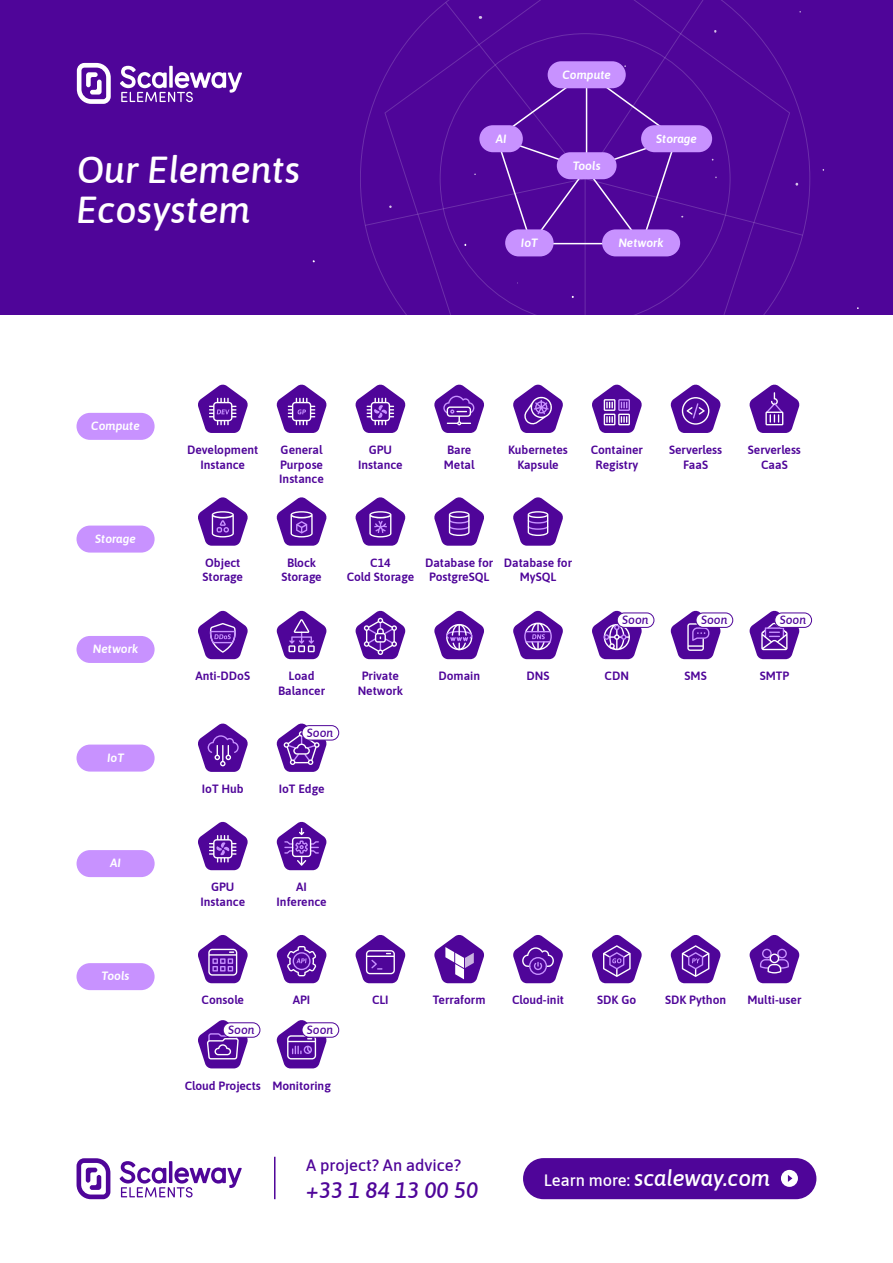
<style>
.page{position:relative;width:893px;height:1263px;background:#fff}
.page>*{position:absolute;margin:0;border:0;box-sizing:border-box;transform-origin:0 0}
.t1{font:italic 500 37.5px/40.5px "Asap";color:#fff}
.t2{font:italic 500 22.5px "Asap";color:#fff}
.t3{font:italic 500 22.5px "Asap";color:#4f0599}
.t4{font:500 16.5px "Asap";color:#4f0599}
.t5{font:600 12px/14.4px "Asap";color:#4f0599;text-align:center}
.t6{font:italic 600 12px "Asap";color:#fff}
.t7{font:italic 500 12px "Asap";color:#4f0599}
.s1{font-style:normal;font-size:16.5px}
</style>
<div class="page">
<div style="left:0;top:0;width:893px;height:315px;background:#4f0599"></div>
<svg style="left:634px;top:0;width:169px;height:236px"></svg>
<svg style="left:365px;top:2px;width:318px;height:313px"></svg>
<div style="left:557px;top:152px;width:60px;height:27px;background:#c892ff;border-radius:14px"></div>
<div style="left:548px;top:61px;width:78px;height:27px;background:#c892ff;border-radius:14px"></div>
<div style="left:641px;top:125px;width:71px;height:27px;background:#c892ff;border-radius:14px"></div>
<div style="left:602px;top:229px;width:78px;height:27px;background:#c892ff;border-radius:14px"></div>
<div style="left:505px;top:229px;width:49px;height:27px;background:#c892ff;border-radius:14px"></div>
<div style="left:479px;top:125px;width:44px;height:27px;background:#c892ff;border-radius:14px"></div>
<svg style="left:434px;top:384px;width:50px;height:49px"></svg>
<svg style="left:749px;top:384px;width:51px;height:49px"></svg>
<svg style="left:592px;top:384px;width:50px;height:49px"></svg>
<svg style="left:670px;top:384px;width:51px;height:49px"></svg>
<svg style="left:198px;top:384px;width:50px;height:49px"></svg>
<svg style="left:276px;top:384px;width:51px;height:49px"></svg>
<svg style="left:355px;top:384px;width:51px;height:49px"></svg>
<svg style="left:513px;top:384px;width:50px;height:49px"></svg>
<div style="left:77px;top:413px;width:78px;height:27px;background:#c892ff;border-radius:14px"></div>
<svg style="left:276px;top:497px;width:51px;height:49px"></svg>
<svg style="left:355px;top:497px;width:51px;height:49px"></svg>
<svg style="left:513px;top:497px;width:50px;height:49px"></svg>
<svg style="left:434px;top:497px;width:50px;height:49px"></svg>
<svg style="left:198px;top:497px;width:50px;height:49px"></svg>
<div style="left:77px;top:526px;width:78px;height:27px;background:#c892ff;border-radius:14px"></div>
<svg style="left:592px;top:610px;width:50px;height:49px"></svg>
<svg style="left:198px;top:610px;width:50px;height:49px"></svg>
<svg style="left:513px;top:610px;width:50px;height:49px"></svg>
<svg style="left:434px;top:610px;width:50px;height:49px"></svg>
<svg style="left:276px;top:610px;width:51px;height:49px"></svg>
<svg style="left:670px;top:610px;width:51px;height:49px"></svg>
<svg style="left:749px;top:610px;width:51px;height:49px"></svg>
<svg style="left:355px;top:610px;width:51px;height:49px"></svg>
<div style="left:77px;top:636px;width:78px;height:27px;background:#c892ff;border-radius:14px"></div>
<div style="left:77px;top:744px;width:78px;height:27px;background:#c892ff;border-radius:14px"></div>
<svg style="left:276px;top:821px;width:51px;height:49px"></svg>
<svg style="left:198px;top:821px;width:50px;height:49px"></svg>
<div style="left:77px;top:850px;width:78px;height:27px;background:#c892ff;border-radius:14px"></div>
<svg style="left:276px;top:935px;width:51px;height:48px"></svg>
<svg style="left:355px;top:935px;width:51px;height:48px"></svg>
<svg style="left:513px;top:935px;width:50px;height:48px"></svg>
<svg style="left:198px;top:935px;width:50px;height:48px"></svg>
<svg style="left:749px;top:935px;width:51px;height:48px"></svg>
<svg style="left:592px;top:935px;width:50px;height:48px"></svg>
<svg style="left:670px;top:935px;width:51px;height:48px"></svg>
<svg style="left:434px;top:935px;width:50px;height:48px"></svg>
<svg style="left:198px;top:1020px;width:50px;height:48px"></svg>
<svg style="left:276px;top:1020px;width:51px;height:48px"></svg>
<div style="left:77px;top:963px;width:78px;height:27px;background:#c892ff;border-radius:14px"></div>
<svg style="left:77px;top:63px;width:34px;height:41px"></svg>
<svg style="left:120px;top:66px;width:122px;height:36px"></svg>
<div style="left:617px;top:613px;width:37px;height:14px;background:#fff;border-radius:7px"></div>
<div style="left:617px;top:612px;width:37px;height:16px;border:1px solid #4f0599;border-radius:7px"></div>
<div style="left:696px;top:613px;width:37px;height:14px;background:#fff;border-radius:7px"></div>
<div style="left:696px;top:612px;width:37px;height:16px;border:1px solid #4f0599;border-radius:7px"></div>
<div style="left:775px;top:613px;width:37px;height:14px;background:#fff;border-radius:7px"></div>
<div style="left:774px;top:612px;width:38px;height:16px;border:1px solid #4f0599;border-radius:7px"></div>
<svg style="left:276px;top:723px;width:51px;height:49px"></svg>
<svg style="left:198px;top:723px;width:50px;height:49px"></svg>
<div style="left:302px;top:726px;width:37px;height:14px;background:#fff;border-radius:7px"></div>
<div style="left:302px;top:725px;width:37px;height:15px;border:1px solid #4f0599;border-radius:7px"></div>
<div style="left:302px;top:1023px;width:37px;height:14px;background:#fff;border-radius:7px"></div>
<div style="left:302px;top:1022px;width:37px;height:15px;border:1px solid #4f0599;border-radius:7px"></div>
<div style="left:223px;top:1023px;width:37px;height:14px;background:#fff;border-radius:7px"></div>
<div style="left:223px;top:1022px;width:37px;height:15px;border:1px solid #4f0599;border-radius:7px"></div>
<svg style="left:77px;top:1158px;width:33px;height:41px"></svg>
<svg style="left:120px;top:1161px;width:122px;height:36px"></svg>
<hr style="left:274px;top:1157px;width:1px;height:42px;background:#4f0599">
<div style="left:523px;top:1158px;width:293px;height:41px;background:#4f0599;border-radius:21px"></div>
<div style="left:781px;top:1170px;width:17px;height:17px;background:#fff;border-radius:50%"></div>
<svg style="left:788px;top:1175px;width:4px;height:7px"></svg>
<p class="t6" style="left:496px;top:130px;width:12px">AI</p>
<p class="t6" style="left:562px;top:66px;width:50px">Compute</p>
<h1 class="t1" style="left:77px;top:147px;width:225px">Our Elements<br>Ecosystem</h1>
<p class="t6" style="left:573px;top:157px;width:29px">Tools</p>
<p class="t6" style="left:656px;top:130px;width:42px">Storage</p>
<p class="t6" style="left:521px;top:234px;width:18px">IoT</p>
<p class="t6" style="left:618px;top:234px;width:47px">Network</p>
<p class="t6" style="left:91px;top:418px;width:50px">Compute</p>
<p class="t6" style="left:95px;top:530px;width:42px">Storage</p>
<p class="t6" style="left:93px;top:641px;width:47px">Network</p>
<p class="t6" style="left:107px;top:749px;width:18px">IoT</p>
<p class="t6" style="left:110px;top:855px;width:12px">AI</p>
<p class="t6" style="left:102px;top:968px;width:29px">Tools</p>
<p class="t5" style="left:187px;top:442px;width:73px">Development<br>Instance</p>
<p class="t5" style="left:279px;top:442px;width:46px;text-align:justify">General Purpose Instance</p>
<p class="t5" style="left:358px;top:442px;width:46px">GPU<br>Instance</p>
<p class="t5" style="left:444px;top:442px;width:32px;text-align:left">Bare<br>Metal</p>
<p class="t5" style="left:508px;top:442px;width:61px">Kubernetes<br>Kapsule</p>
<p class="t5" style="left:591px;top:442px;width:54px">Container<br>Registry</p>
<p class="t5" style="left:669px;top:442px;width:54px">Serverless<br>FaaS</p>
<p class="t5" style="left:748px;top:442px;width:54px">Serverless<br>CaaS</p>
<p class="t5" style="left:203px;top:555px;width:42px;text-align:left">Object<br>Storage</p>
<p class="t5" style="left:281px;top:555px;width:42px">Block<br>Storage</p>
<p class="t5" style="left:347px;top:555px;width:69px">C14<br>Cold Storage</p>
<p class="t5" style="left:425px;top:555px;width:70px">Database for<br>PostgreSQL</p>
<p class="t5" style="left:504px;top:555px;width:70px">Database for<br>MySQL</p>
<p class="t7" style="left:622px;top:611px;width:28px">Soon</p>
<p class="t7" style="left:701px;top:611px;width:28px">Soon</p>
<p class="t7" style="left:780px;top:611px;width:28px">Soon</p>
<p class="t5" style="left:195px;top:668px;width:56px">Anti-DDoS</p>
<p class="t5" style="left:289px;top:668px;width:27px">Load</p>
<p class="t5" style="left:438px;top:668px;width:43px">Domain</p>
<p class="t5" style="left:278px;top:683px;width:49px">Balancer</p>
<p class="t5" style="left:362px;top:668px;width:39px">Private</p>
<p class="t5" style="left:527px;top:668px;width:24px">DNS</p>
<p class="t5" style="left:605px;top:668px;width:26px">CDN</p>
<p class="t5" style="left:685px;top:668px;width:24px">SMS</p>
<p class="t5" style="left:760px;top:668px;width:31px">SMTP</p>
<p class="t5" style="left:358px;top:683px;width:47px">Network</p>
<p class="t7" style="left:307px;top:724px;width:28px">Soon</p>
<p class="t5" style="left:202px;top:781px;width:43px">IoT Hub</p>
<p class="t5" style="left:279px;top:781px;width:47px">IoT Edge</p>
<p class="t5" style="left:200px;top:879px;width:46px">GPU<br>Instance</p>
<p class="t5" style="left:277px;top:879px;width:52px">AI<br>Inference</p>
<p class="t5" style="left:202px;top:992px;width:44px">Console</p>
<p class="t5" style="left:293px;top:992px;width:19px">API</p>
<p class="t5" style="left:372px;top:992px;width:18px">CLI</p>
<p class="t5" style="left:433px;top:992px;width:54px">Terraform</p>
<p class="t5" style="left:512px;top:992px;width:53px">Cloud-init</p>
<p class="t5" style="left:597px;top:992px;width:41px">SDK Go</p>
<p class="t5" style="left:665px;top:992px;width:63px">SDK Python</p>
<p class="t5" style="left:747px;top:992px;width:55px">Multi-user</p>
<p class="t7" style="left:228px;top:1021px;width:28px">Soon</p>
<p class="t7" style="left:307px;top:1021px;width:28px">Soon</p>
<p class="t5" style="left:185px;top:1077px;width:148px">Cloud Projects Monitoring</p>
<h3 class="t4" style="left:306px;top:1154px;width:157px">A project? An advice?</h3>
<h2 class="t3" style="left:306px;top:1174px;width:174px">+33 1 84 13 00 50</h2>
<h2 class="t2" style="left:544px;top:1162px;width:228px"><span class="s1">Learn more:</span> scaleway.com</h2>
</div>
